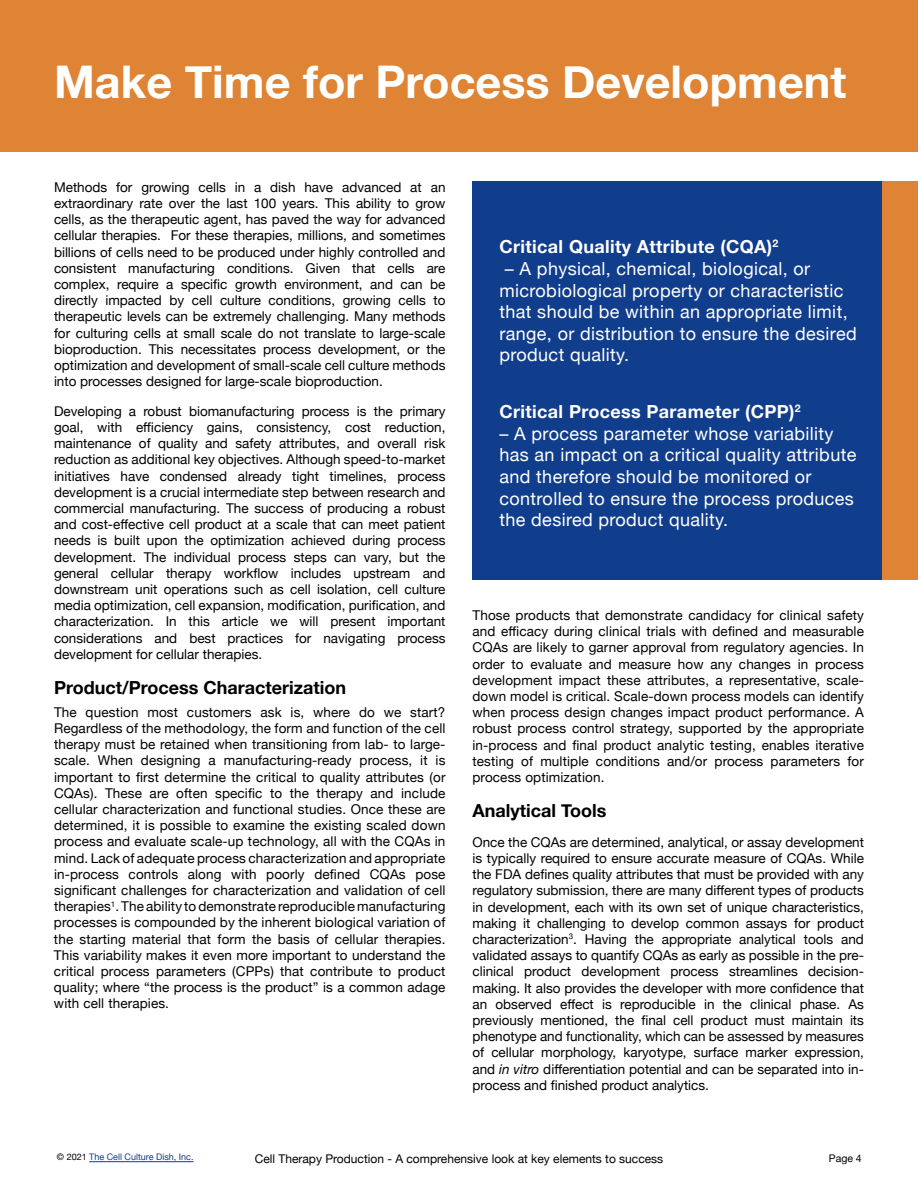
<style>
.page{position:relative;width:918px;height:1188px;background:#fff}
.page>*{position:absolute;margin:0;border:0;box-sizing:border-box;transform-origin:0 0}
.t1{font:700 45px "Helvetica Neue";color:#fff}
.t2{font:18px/21.6px "Helvetica Neue";letter-spacing:.02em;color:#fff}
.t3{font:700 18px "Helvetica Neue";letter-spacing:.02em;color:#fff}
.t4{font:700 18px "Helvetica Neue";color:#000001}
.t5{font:13.5px/16.2px "Helvetica Neue";color:#000001;text-align:justify}
.t6{font:12px "Helvetica Neue";color:#000001}
.t7{font:10.5px "Helvetica Neue";color:#000001}
.t8{font:9px "Helvetica Neue";color:#103d8c}
.s1{font-style:italic}
.s2{color:#000001}
</style>
<div class="page">
<hr style="left:89px;top:1161px;width:105px;height:1px;background:#103d8c">
<div style="left:0;top:0;width:918px;height:152px;background:#de8434"></div>
<div style="left:472px;top:182px;width:446px;height:398px;background:#103d8c"></div>
<div style="left:882px;top:182px;width:36px;height:398px;background:#de8434"></div>
<h1 class="t1" style="left:54px;top:47px;width:794px">Make Time for Process Development</h1>
<p class="t5" style="left:54px;top:180px;width:393px">Methods for growing cells in a dish have advanced at an extraordinary rate over the last 100 years. This ability to grow cells, as the therapeutic agent, has paved the way for advanced cellular therapies. For these therapies, millions, and sometimes billions of cells need to be produced under highly controlled and consistent manufacturing conditions. Given that cells are complex, require a specific growth environment, and can be directly impacted by cell culture conditions, growing cells to therapeutic levels can be extremely challenging. Many methods for culturing cells at small scale do not translate to large-scale bioproduction. This necessitates process development, or the optimization and development of small-scale cell culture methods into processes designed for large-scale bioproduction.</p>
<p class="t5" style="left:54px;top:404px;width:393px">Developing a robust biomanufacturing process is the primary goal, with efficiency gains, consistency, cost reduction, maintenance of quality and safety attributes, and overall risk reduction as additional key objectives. Although speed-to-market initiatives have condensed already tight timelines, process development is a crucial intermediate step between research and commercial manufacturing. The success of producing a robust and cost-effective cell product at a scale that can meet patient needs is built upon the optimization achieved during process development. The individual process steps can vary, but the general cellular therapy workflow includes upstream and downstream unit operations such as cell isolation, cell culture media optimization, cell expansion, modification, purification, and characterization. In this article we will present important considerations and best practices for navigating process development for cellular therapies.</p>
<h2 class="t4" style="left:54px;top:673px;width:294px">Product/Process Characterization</h2>
<p class="t5" style="left:54px;top:705px;width:393px">The question most customers ask is, where do we start?<br>Regardless of the methodology, the form and function of the cell therapy must be retained when transitioning from lab- to large&shy;scale. When designing a manufacturing-ready process, it is important to first determine the critical to quality attributes (or CQAs). These are often specific to the therapy and include cellular characterization and functional studies. Once these are determined, it is possible to examine the existing scaled down process and evaluate scale-up technology, all with the CQAs in mind. Lack of adequate process characterization and appropriate in-process controls along with poorly defined CQAs pose significant challenges for characterization and validation of cell therapies<sup>1</sup>. The ability to demonstrate reproducible manufacturing processes is compounded by the inherent biological variation of the starting material that form the basis of cellular therapies.<br>This variability makes it even more important to understand the critical process parameters (CPPs) that contribute to product quality; where “the process is the product” is a common adage with cell therapies.</p>
<h2 class="t3" style="left:500px;top:233px;width:280px">Critical Quality Attribute (CQA)<sup>2</sup></h2>
<h2 class="t2" style="left:500px;top:259px;width:359px">– A physical, chemical, biological, or microbiological property or characteristic that should be within an appropriate limit, range, or distribution to ensure the desired product quality.</h2>
<h2 class="t3" style="left:500px;top:398px;width:303px">Critical Process Parameter (CPP)<sup>2</sup></h2>
<h2 class="t2" style="left:499px;top:424px;width:358px">– A process parameter whose variability has an impact on a critical quality attribute and therefore should be monitored or controlled to ensure the process produces the desired product quality.</h2>
<p class="t5" style="left:472px;top:608px;width:393px">Those products that demonstrate candidacy for clinical safety and efficacy during clinical trials with defined and measurable CQAs are likely to garner approval from regulatory agencies. In order to evaluate and measure how any changes in process development impact these attributes, a representative, scale&shy;down model is critical. Scale-down process models can identify when process design changes impact product performance. A robust process control strategy, supported by the appropriate in-process and final product analytic testing, enables iterative testing of multiple conditions and/or process parameters for process optimization.</p>
<h2 class="t4" style="left:472px;top:797px;width:135px">Analytical Tools</h2>
<p class="t5" style="left:472px;top:835px;width:393px">Once the CQAs are determined, analytical, or assay development is typically required to ensure accurate measure of CQAs. While the FDA defines quality attributes that must be provided with any regulatory submission, there are many different types of products in development, each with its own set of unique characteristics, making it challenging to develop common assays for product characterization<sup>3</sup>. Having the appropriate analytical tools and validated assays to quantify CQAs as early as possible in the pre&shy;clinical product development process streamlines decision&shy;making. It also provides the developer with more confidence that an observed effect is reproducible in the clinical phase. As previously mentioned, the final cell product must maintain its phenotype and functionality, which can be assessed by measures of cellular morphology, karyotype, surface marker expression, and <span class="s1">in vitro</span> differentiation potential and can be separated into in&shy;process and finished product analytics.</p>
<p class="t8" style="left:57px;top:1151px;width:138px"><span class="s2">© 2021</span> The Cell Culture Dish, Inc.</p>
<p class="t6" style="left:255px;top:1150px;width:410px">Cell Therapy Production - A comprehensive look at key elements to success</p>
<p class="t7" style="left:829px;top:1150px;width:34px">Page 4</p>
</div>
